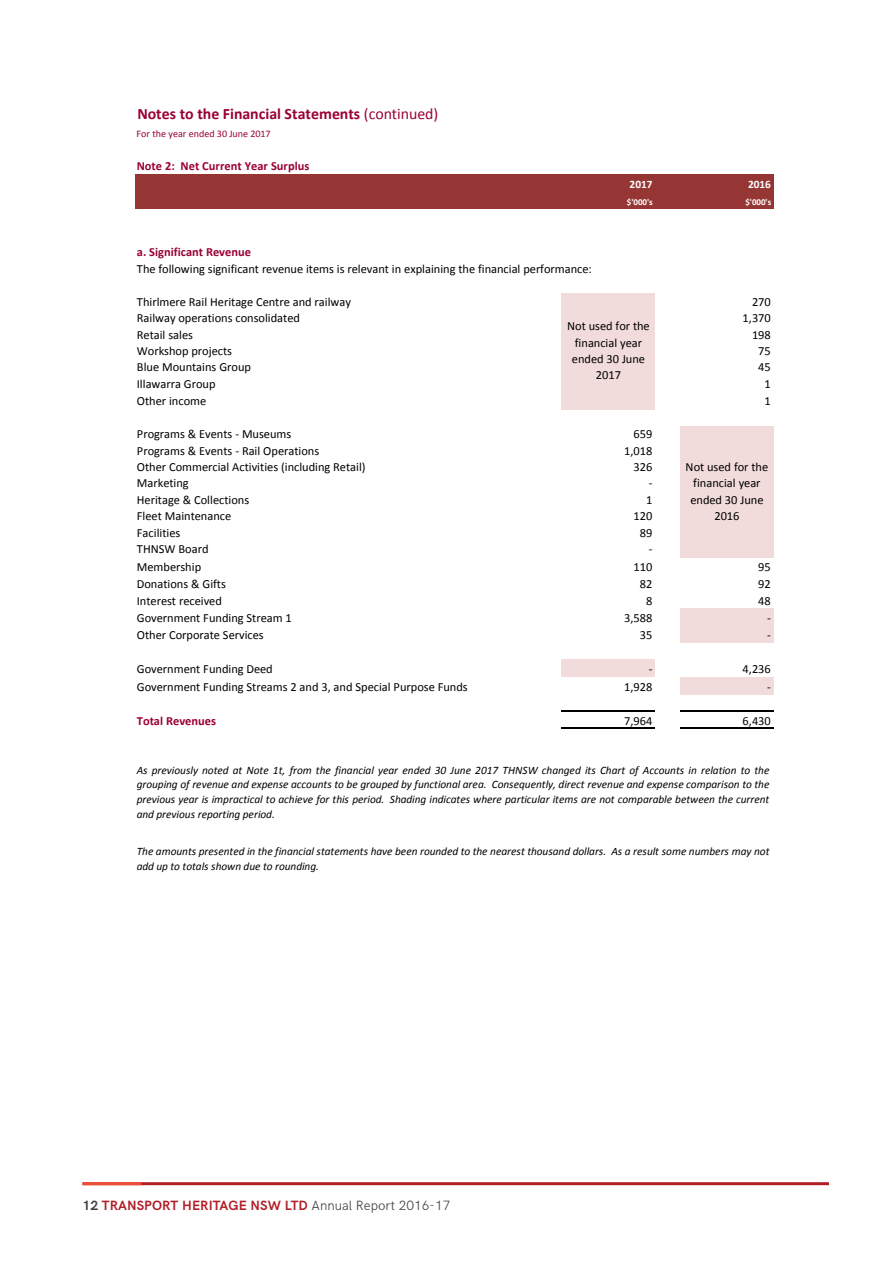
<style>
.page{position:relative;width:893px;height:1263px;background:#fff}
.page>*{position:absolute;margin:0;border:0;box-sizing:border-box;transform-origin:0 0}
.t1{font:700 15.9px "Calibri";color:#903}
.t2{font:700 13.5px "HK Grotesk";letter-spacing:.005em;color:#b21e28}
.t3{font:12.45px/16.4px "Calibri";color:#000;text-align:center}
.t4{font:700 12.45px "Calibri";color:#903}
.t5{font:italic 11.4px/14.7px "Calibri";letter-spacing:-.005em;color:#000;text-align:justify}
.t6{font:700 11.4px "Calibri";color:#fff}
.t7{font:10.05px "Calibri";letter-spacing:-.005em;color:#903}
.t8{font:700 9px "Calibri";letter-spacing:-.005em;color:#fff}
.s1{font-weight:400}
.s2{color:#414042}
.s3{font-weight:300;color:#414042}
</style>
<div class="page">
<div style="left:135px;top:174px;width:638px;height:34px;background:#963634"></div>
<div style="left:562px;top:294px;width:93px;height:16px;background:#f2dcdb"></div>
<div style="left:562px;top:310px;width:93px;height:16px;background:#f2dcdb"></div>
<div style="left:562px;top:326px;width:93px;height:17px;background:#f2dcdb"></div>
<div style="left:562px;top:343px;width:93px;height:16px;background:#f2dcdb"></div>
<div style="left:562px;top:359px;width:93px;height:17px;background:#f2dcdb"></div>
<div style="left:562px;top:375px;width:93px;height:17px;background:#f2dcdb"></div>
<div style="left:562px;top:392px;width:93px;height:17px;background:#f2dcdb"></div>
<div style="left:680px;top:426px;width:93px;height:17px;background:#f2dcdb"></div>
<div style="left:680px;top:442px;width:93px;height:17px;background:#f2dcdb"></div>
<div style="left:680px;top:459px;width:93px;height:16px;background:#f2dcdb"></div>
<div style="left:680px;top:475px;width:93px;height:17px;background:#f2dcdb"></div>
<div style="left:680px;top:492px;width:93px;height:16px;background:#f2dcdb"></div>
<div style="left:680px;top:508px;width:93px;height:16px;background:#f2dcdb"></div>
<div style="left:680px;top:524px;width:93px;height:17px;background:#f2dcdb"></div>
<div style="left:680px;top:541px;width:93px;height:16px;background:#f2dcdb"></div>
<div style="left:680px;top:608px;width:93px;height:18px;background:#f2dcdb"></div>
<div style="left:680px;top:625px;width:93px;height:18px;background:#f2dcdb"></div>
<div style="left:562px;top:660px;width:93px;height:17px;background:#f2dcdb"></div>
<div style="left:680px;top:677px;width:93px;height:17px;background:#f2dcdb"></div>
<hr style="left:562px;top:710px;width:93px;height:2px;background:#000">
<hr style="left:562px;top:728px;width:93px;height:1px;background:#000">
<hr style="left:680px;top:710px;width:93px;height:2px;background:#000">
<hr style="left:680px;top:728px;width:93px;height:1px;background:#000">
<hr style="left:83px;top:1182px;width:746px;height:3px;background:#b21e28">
<hr style="left:83px;top:1182px;width:58px;height:3px;background:#f04e37">
<p class="t1" style="left:137px;top:103px;width:302px">Notes to the Financial Statements <span class="s1">(continued)</span></p>
<p class="t7" style="left:137px;top:127px;width:136px">For the year ended 30 June 2017</p>
<p class="t4" style="left:137px;top:158px;width:174px">Note 2: Net Current Year Surplus</p>
<p class="t6" style="left:630px;top:176px;width:25px">2017</p>
<p class="t6" style="left:748px;top:176px;width:25px">2016</p>
<p class="t8" style="left:627px;top:196px;width:27px">$'000's</p>
<p class="t8" style="left:745px;top:196px;width:27px">$'000's</p>
<p class="t4" style="left:137px;top:244px;width:116px">a. Significant Revenue</p>
<p class="t3" style="left:137px;top:261px;width:456px">The following significant revenue items is relevant in explaining the financial performance:</p>
<p class="t3" style="left:137px;top:294px;width:216px">Thirlmere Rail Heritage Centre and railway</p>
<p class="t3" style="left:752px;top:294px;width:20px">270</p>
<p class="t3" style="left:137px;top:310px;width:165px">Railway operations consolidated</p>
<p class="t3" style="left:743px;top:310px;width:30px">1,370</p>
<p class="t3" style="left:137px;top:326px;width:58px">Retail sales</p>
<p class="t3" style="left:752px;top:326px;width:20px">198</p>
<p class="t3" style="left:137px;top:343px;width:97px">Workshop projects</p>
<p class="t3" style="left:758px;top:343px;width:14px">75</p>
<p class="t3" style="left:137px;top:359px;width:116px">Blue Mountains Group</p>
<p class="t3" style="left:758px;top:359px;width:14px">45</p>
<p class="t3" style="left:137px;top:375px;width:80px">Illawarra Group</p>
<p class="t3" style="left:765px;top:375px;width:8px">1</p>
<p class="t3" style="left:137px;top:393px;width:71px">Other income</p>
<p class="t3" style="left:765px;top:393px;width:8px">1</p>
<p class="t3" style="left:137px;top:426px;width:156px">Programs &amp; Events - Museums</p>
<p class="t3" style="left:634px;top:426px;width:20px">659</p>
<p class="t3" style="left:137px;top:442px;width:184px">Programs &amp; Events - Rail Operations</p>
<p class="t3" style="left:624px;top:442px;width:30px">1,018</p>
<p class="t3" style="left:137px;top:459px;width:230px">Other Commercial Activities (including Retail)</p>
<p class="t3" style="left:634px;top:459px;width:20px">326</p>
<p class="t3" style="left:137px;top:475px;width:53px">Marketing</p>
<p class="t3" style="left:649px;top:475px;width:5px">-</p>
<p class="t3" style="left:137px;top:492px;width:114px">Heritage &amp; Collections</p>
<p class="t3" style="left:646px;top:492px;width:8px">1</p>
<p class="t3" style="left:137px;top:508px;width:96px">Fleet Maintenance</p>
<p class="t3" style="left:634px;top:508px;width:20px">120</p>
<p class="t3" style="left:137px;top:524px;width:45px">Facilities</p>
<p class="t3" style="left:640px;top:524px;width:14px">89</p>
<p class="t3" style="left:137px;top:541px;width:73px">THNSW Board</p>
<p class="t3" style="left:649px;top:541px;width:5px">-</p>
<p class="t3" style="left:137px;top:558px;width:66px">Membership</p>
<p class="t3" style="left:634px;top:558px;width:20px">110</p>
<p class="t3" style="left:758px;top:558px;width:14px">95</p>
<p class="t3" style="left:137px;top:576px;width:91px">Donations &amp; Gifts</p>
<p class="t3" style="left:640px;top:576px;width:14px">82</p>
<p class="t3" style="left:758px;top:576px;width:14px">92</p>
<p class="t3" style="left:137px;top:593px;width:87px">Interest received</p>
<p class="t3" style="left:646px;top:593px;width:8px">8</p>
<p class="t3" style="left:758px;top:593px;width:14px">48</p>
<p class="t3" style="left:137px;top:610px;width:156px">Government Funding Stream 1</p>
<p class="t3" style="left:624px;top:610px;width:30px">3,588</p>
<p class="t3" style="left:767px;top:610px;width:5px">-</p>
<p class="t3" style="left:137px;top:627px;width:128px">Other Corporate Services</p>
<p class="t3" style="left:640px;top:627px;width:14px">35</p>
<p class="t3" style="left:767px;top:627px;width:5px">-</p>
<p class="t3" style="left:137px;top:661px;width:137px">Government Funding Deed</p>
<p class="t3" style="left:649px;top:661px;width:5px">-</p>
<p class="t3" style="left:743px;top:661px;width:30px">4,236</p>
<p class="t3" style="left:137px;top:678px;width:332px">Government Funding Streams 2 and 3, and Special Purpose Funds</p>
<p class="t3" style="left:624px;top:678px;width:30px">1,928</p>
<p class="t3" style="left:767px;top:678px;width:5px">-</p>
<p class="t4" style="left:137px;top:713px;width:81px">Total Revenues</p>
<p class="t3" style="left:624px;top:712px;width:30px">7,964</p>
<p class="t3" style="left:743px;top:712px;width:30px">6,430</p>
<p class="t3" style="left:567px;top:318px;width:84px">Not used for the financial year ended 30 June<br>2017</p>
<p class="t3" style="left:686px;top:458px;width:84px">Not used for the financial year ended 30 June<br>2016</p>
<p class="t5" style="left:137px;top:762px;width:634px">As previously noted at Note 1t, from the financial year ended 30 June 2017 THNSW changed its Chart of Accounts in relation to the grouping of revenue and expense accounts to be grouped by functional area. Consequently, direct revenue and expense comparison to the previous year is impractical to achieve for this period. Shading indicates where particular items are not comparable between the current and previous reporting period.</p>
<p class="t5" style="left:137px;top:844px;width:634px">The amounts presented in the financial statements have been rounded to the nearest thousand dollars. As a result some numbers may not add up to totals shown due to rounding.</p>
<p class="t2" style="left:83px;top:1195px;width:369px"><span class="s2">12</span> TRANSPORT HERITAGE NSW LTD <span class="s3">Annual Report 2016-17</span></p>
</div>
